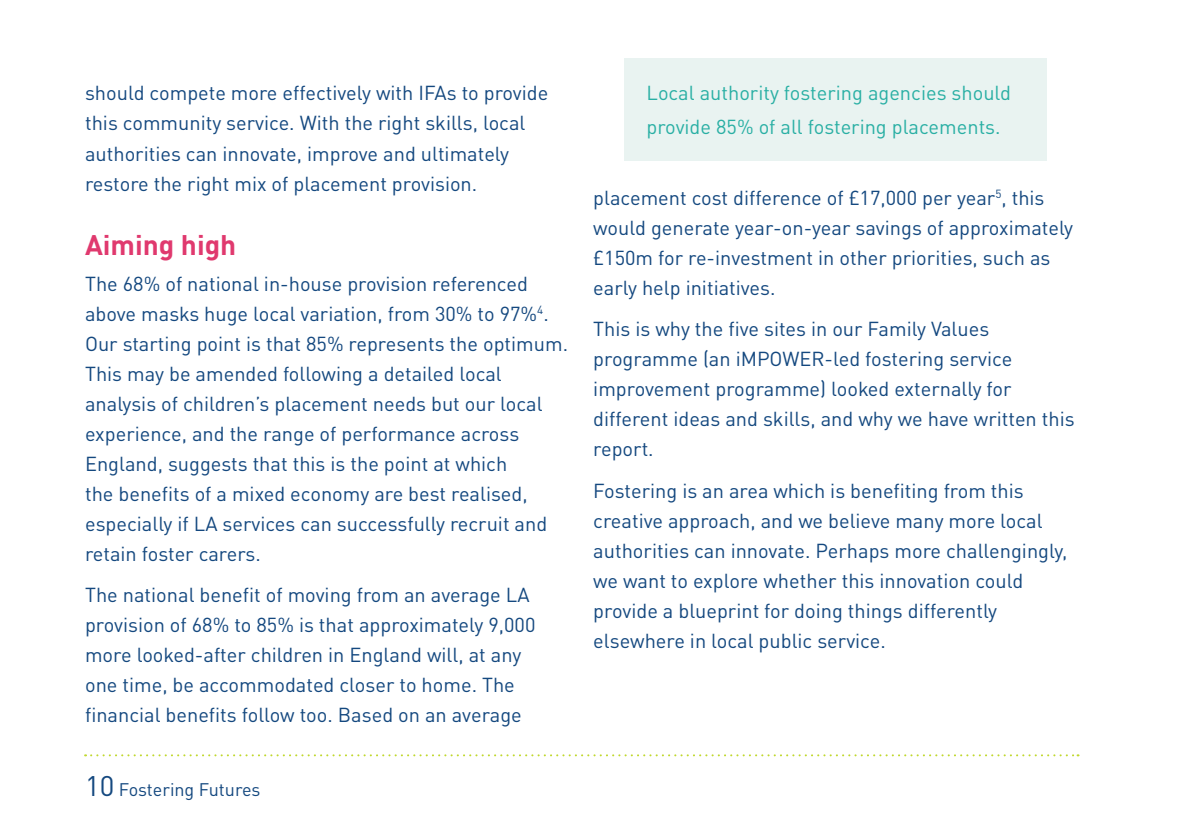
<style>
.page{position:relative;width:1191px;height:840px;background:#fff}
.page>*{position:absolute;margin:0;border:0;box-sizing:border-box;transform-origin:0 0}
.t1{font:700 28px "DINOT";color:#e0396e}
.t2{font:20px/30px "DINOT";color:#14487f}
.t3{font:20px/34px "DINOT";color:#29afa4}
.t4{font:18px "DINOT";color:#14487f}
.s1{font-size:28px}
</style>
<div class="page">
<svg style="left:85px;top:754px;width:993px;height:2px"></svg>
<div style="left:624px;top:58px;width:422px;height:102px;background:#e9f3f1"></div>
<p class="t2" style="left:85px;top:78px;width:465px">should compete more effectively with IFAs to provide this community service. With the right skills, local authorities can innovate, improve and ultimately restore the right mix of placement provision.</p>
<h1 class="t1" style="left:85px;top:226px;width:153px">Aiming high</h1>
<p class="t2" style="left:85px;top:268px;width:484px">The 68% of national in-house provision referenced above masks huge local variation, from 30% to 97%<sup>4</sup>.<br>Our starting point is that 85% represents the optimum.<br>This may be amended following a detailed local analysis of children’s placement needs but our local experience, and the range of performance across England, suggests that this is the point at which<br>the benefits of a mixed economy are best realised, especially if LA services can successfully recruit and retain foster carers.</p>
<p class="t2" style="left:85px;top:579px;width:452px">The national benefit of moving from an average LA provision of 68% to 85% is that approximately 9,000 more looked-after children in England will, at any one time, be accommodated closer to home. The financial benefits follow too. Based on an average</p>
<p class="t4" style="left:85px;top:778px;width:177px"><span class="s1">10</span> Fostering Futures</p>
<p class="t3" style="left:646px;top:75px;width:366px">Local authority fostering agencies should provide 85% of all fostering placements.</p>
<p class="t2" style="left:593px;top:182px;width:481px">placement cost difference of £17,000 per year<sup>5</sup>, this would generate year-on-year savings of approximately £150m for re-investment in other priorities, such as early help initiatives.</p>
<p class="t2" style="left:593px;top:313px;width:483px">This is why the five sites in our Family Values programme (an iMPOWER-led fostering service improvement programme) looked externally for different ideas and skills, and why we have written this report.</p>
<p class="t2" style="left:593px;top:474px;width:475px">Fostering is an area which is benefiting from this creative approach, and we believe many more local authorities can innovate. Perhaps more challengingly, we want to explore whether this innovation could provide a blueprint for doing things differently elsewhere in local public service.</p>
</div>
